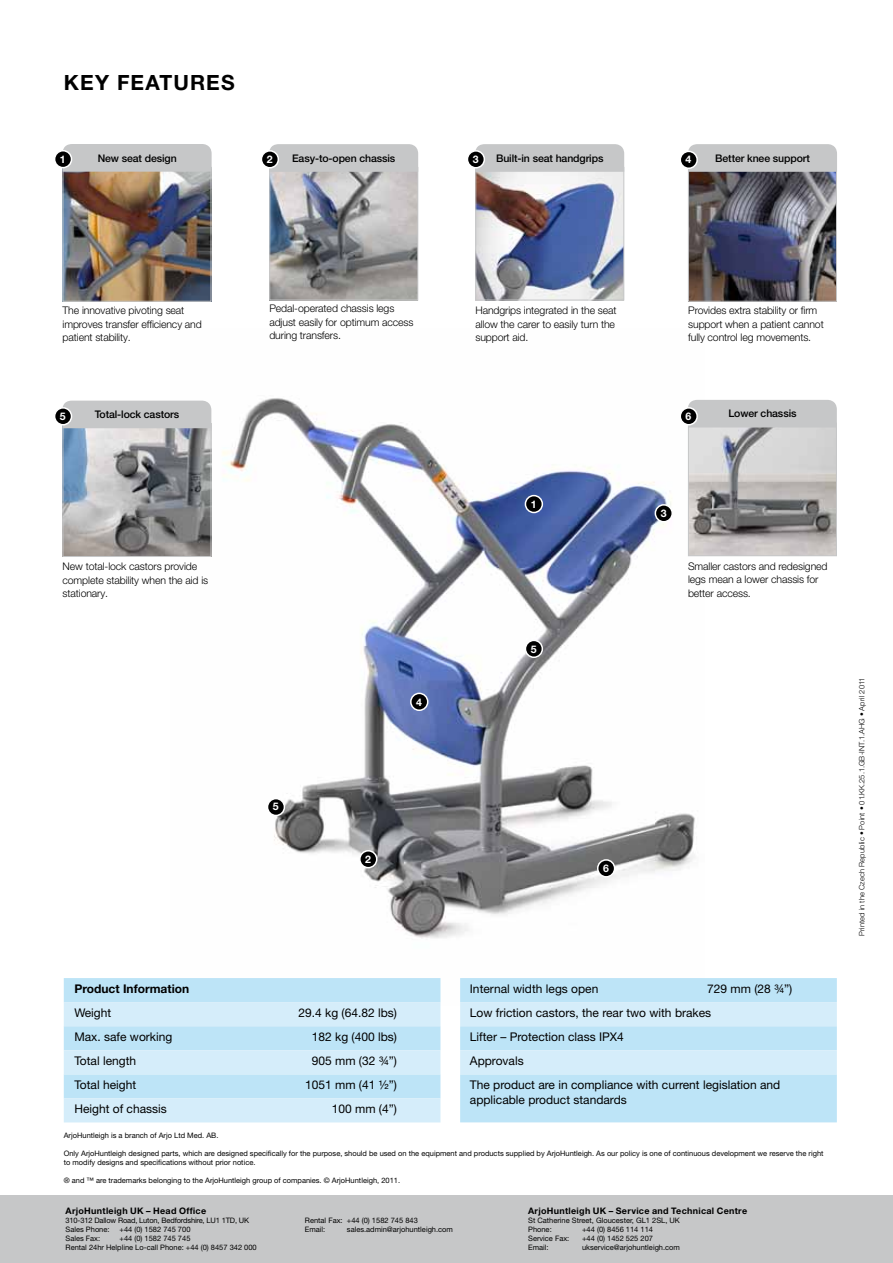
<style>
.page{position:relative;width:893px;height:1263px;background:#fff}
.page>*{position:absolute;margin:0;border:0;box-sizing:border-box;transform-origin:0 0}
.t1{font:700 21px "Helvetica Neue LT Pro";color:#000}
.t2{font:12px/24px "Helvetica Neue LT Pro";color:#000}
.t3{font:700 12px "Helvetica Neue LT Pro";color:#000}
.t4{font:300 10.5px/13.5px "Helvetica Neue LT Pro";letter-spacing:-.01em;color:#000}
.t5{font:500 10.5px "Helvetica Neue LT Pro";letter-spacing:-.01em;color:#000}
.t6{font:700 10.5px "Helvetica Neue LT Pro";color:#fff}
.t7{font:700 9px "Helvetica Neue LT Pro";letter-spacing:.03em;color:#000}
.t8{font:7.5px/9px "Helvetica Neue LT Pro";color:#000}
.t9{font:300 7.5px "Helvetica Neue LT Pro";letter-spacing:.02em;color:#000}
.t10{font:7.5px/9px "Helvetica Neue LT Pro";letter-spacing:-.02em;color:#000}
</style>
<div class="page">
<img style="left:171px;top:398px;width:534px;height:607px">
<div style="left:0;top:1195px;width:893px;height:68px;background:#c6c7c8"></div>
<img style="left:271px;top:172px;width:145px;height:126px">
<div style="left:269px;top:167px;width:149px;height:133px;border:1px solid #c6c7c8"></div>
<img style="left:477px;top:172px;width:145px;height:126px">
<div style="left:475px;top:167px;width:149px;height:133px;border:1px solid #c6c7c8"></div>
<img style="left:65px;top:172px;width:144px;height:128px">
<div style="left:63px;top:167px;width:148px;height:135px;border:1px solid #c6c7c8"></div>
<img style="left:65px;top:428px;width:144px;height:127px">
<div style="left:63px;top:423px;width:148px;height:134px;border:1px solid #c6c7c8"></div>
<img style="left:690px;top:427px;width:145px;height:127px">
<div style="left:688px;top:423px;width:149px;height:133px;border:1px solid #c6c7c8"></div>
<img style="left:690px;top:172px;width:145px;height:128px">
<div style="left:688px;top:168px;width:149px;height:134px;border:1px solid #c6c7c8"></div>
<div style="left:269px;top:144px;width:149px;height:28px;background:#c6c7c8"></div>
<div style="left:475px;top:144px;width:149px;height:28px;background:#c6c7c8"></div>
<div style="left:63px;top:144px;width:149px;height:28px;background:#c6c7c8"></div>
<div style="left:688px;top:144px;width:149px;height:28px;background:#c6c7c8"></div>
<div style="left:63px;top:401px;width:148px;height:27px;background:#c6c7c8"></div>
<div style="left:688px;top:400px;width:149px;height:27px;background:#c6c7c8"></div>
<div style="left:360px;top:851px;width:17px;height:17px;background:#000;border-radius:50%"></div>
<div style="left:359px;top:850px;width:18px;height:18px;border:2px solid #fff;border-radius:50%"></div>
<div style="left:525px;top:496px;width:17px;height:16px;background:#000;border-radius:50%"></div>
<div style="left:525px;top:495px;width:18px;height:18px;border:2px solid #fff;border-radius:50%"></div>
<div style="left:655px;top:505px;width:17px;height:17px;background:#000;border-radius:50%"></div>
<div style="left:655px;top:504px;width:18px;height:18px;border:2px solid #fff;border-radius:50%"></div>
<div style="left:411px;top:693px;width:17px;height:17px;background:#000;border-radius:50%"></div>
<div style="left:410px;top:693px;width:18px;height:18px;border:2px solid #fff;border-radius:50%"></div>
<div style="left:525px;top:640px;width:17px;height:17px;background:#000;border-radius:50%"></div>
<div style="left:525px;top:640px;width:18px;height:18px;border:2px solid #fff;border-radius:50%"></div>
<div style="left:680px;top:408px;width:17px;height:17px;background:#000;border-radius:50%"></div>
<div style="left:679px;top:407px;width:19px;height:18px;border:2px solid #fff;border-radius:50%"></div>
<div style="left:598px;top:860px;width:17px;height:17px;background:#000;border-radius:50%"></div>
<div style="left:597px;top:859px;width:18px;height:18px;border:2px solid #fff;border-radius:50%"></div>
<div style="left:64px;top:978px;width:376px;height:24px;background:#bde4f7"></div>
<svg style="left:64px;top:1002px;width:376px;height:120px;background:#cbe9f8"></svg>
<div style="left:460px;top:978px;width:377px;height:144px;background:#bde4f7"></div>
<svg style="left:460px;top:1002px;width:377px;height:72px;background:#cdeaf9"></svg>
<div style="left:267px;top:798px;width:17px;height:17px;background:#000;border-radius:50%"></div>
<div style="left:267px;top:798px;width:18px;height:18px;border:2px solid #fff;border-radius:50%"></div>
<div style="left:261px;top:151px;width:17px;height:17px;background:#000;border-radius:50%"></div>
<div style="left:261px;top:150px;width:18px;height:18px;border:2px solid #fff;border-radius:50%"></div>
<div style="left:467px;top:151px;width:17px;height:17px;background:#000;border-radius:50%"></div>
<div style="left:467px;top:150px;width:18px;height:18px;border:2px solid #fff;border-radius:50%"></div>
<div style="left:55px;top:151px;width:17px;height:17px;background:#000;border-radius:50%"></div>
<div style="left:54px;top:150px;width:18px;height:18px;border:2px solid #fff;border-radius:50%"></div>
<div style="left:680px;top:151px;width:17px;height:17px;background:#000;border-radius:50%"></div>
<div style="left:679px;top:151px;width:19px;height:18px;border:2px solid #fff;border-radius:50%"></div>
<div style="left:55px;top:408px;width:17px;height:17px;background:#000;border-radius:50%"></div>
<div style="left:54px;top:407px;width:18px;height:18px;border:2px solid #fff;border-radius:50%"></div>
<h1 class="t1" style="left:64px;top:70px;width:68px">KEY FEAT</h1>
<h1 class="t1" style="left:173px;top:70px;width:63px">URES</h1>
<h3 class="t5" style="left:98px;top:152px;width:81px">New seat design</h3>
<h3 class="t5" style="left:292px;top:152px;width:105px">Easy-to-open chassis</h3>
<h3 class="t5" style="left:496px;top:152px;width:109px">Built-in seat handgrips</h3>
<h3 class="t6" style="left:60px;top:152px;width:7px">1</h3>
<h3 class="t6" style="left:267px;top:152px;width:7px">2</h3>
<h3 class="t6" style="left:473px;top:152px;width:7px">3</h3>
<h3 class="t6" style="left:686px;top:153px;width:7px">4</h3>
<h3 class="t5" style="left:715px;top:152px;width:96px">Better knee support</h3>
<h3 class="t4" style="left:63px;top:303px;width:141px">The innovative pivoting seat improves transfer efficiency and patient stability.</h3>
<h3 class="t4" style="left:269px;top:302px;width:146px">Pedal-operated chassis legs adjust easily for optimum access during transfers.</h3>
<h3 class="t4" style="left:475px;top:303px;width:143px">Handgrips integrated in the seat allow the carer to easily turn the support aid.</h3>
<h3 class="t4" style="left:688px;top:303px;width:137px">Provides extra stability or firm support when a patient cannot fully control leg movements.</h3>
<h3 class="t6" style="left:60px;top:409px;width:7px">5</h3>
<h3 class="t5" style="left:95px;top:408px;width:86px">Total-lock castors</h3>
<h3 class="t6" style="left:686px;top:410px;width:7px">6</h3>
<h3 class="t5" style="left:728px;top:407px;width:70px">Lower chassis</h3>
<h3 class="t4" style="left:63px;top:560px;width:147px">New total-lock castors provide complete stability when the aid is stationary.</h3>
<h3 class="t6" style="left:273px;top:800px;width:7px">5</h3>
<h3 class="t6" style="left:416px;top:695px;width:7px">4</h3>
<h3 class="t6" style="left:365px;top:852px;width:7px">2</h3>
<h2 class="t3" style="left:74px;top:982px;width:116px">Product Information</h2>
<h2 class="t2" style="left:74px;top:1001px;width:38px">Weight</h2>
<h2 class="t2" style="left:298px;top:1001px;width:100px">29.4 kg (64.82 lbs)</h2>
<h2 class="t2" style="left:74px;top:1025px;width:99px">Max. safe working</h2>
<h2 class="t2" style="left:312px;top:1025px;width:87px">182 kg (400 lbs)</h2>
<h2 class="t2" style="left:74px;top:1049px;width:63px">Total length</h2>
<h2 class="t2" style="left:312px;top:1049px;width:87px">905 mm (32 ¾”)</h2>
<h2 class="t2" style="left:74px;top:1073px;width:63px">Total height</h2>
<h2 class="t2" style="left:305px;top:1073px;width:93px">1051 mm (41 ½”)</h2>
<h2 class="t2" style="left:74px;top:1097px;width:94px">Height of chassis</h2>
<h2 class="t2" style="left:332px;top:1097px;width:67px">100 mm (4”)</h2>
<h3 class="t6" style="left:531px;top:497px;width:7px">1</h3>
<h3 class="t6" style="left:531px;top:642px;width:7px">5</h3>
<h3 class="t6" style="left:661px;top:507px;width:7px">3</h3>
<h3 class="t4" style="left:688px;top:559px;width:141px">Smaller castors and redesigned legs mean a lower chassis for better access.</h3>
<h3 class="t6" style="left:603px;top:862px;width:7px">6</h3>
<h2 class="t2" style="left:470px;top:977px;width:324px;text-indent:237px">729 mm (28 ¾”)<br>Low friction castors, the rear two with brakes<br>Lifter – Protection class IPX4<br>Approvals<br>The product are in compliance with current legislation and</h2>
<h2 class="t2" style="left:470px;top:1088px;width:158px">applicable product standards</h2>
<h2 class="t2" style="left:470px;top:977px;width:130px">Internal width legs open</h2>
<p class="t8" style="left:64px;top:1131px;width:156px">ArjoHuntleigh is a branch of Arjo Ltd Med. AB.</p>
<p class="t8" style="left:64px;top:1149px;width:761px">Only ArjoHuntleigh designed parts, which are designed specifically for the purpose, should be used on the equipment and products supplied by ArjoHuntleigh. As our policy is one of continuous development we reserve the right to modify designs and specifications without prior notice.</p>
<p class="t8" style="left:64px;top:1176px;width:338px">® and ™ are trademarks belonging to the ArjoHuntleigh group of companies. © ArjoHuntleigh, 2011.</p>
<p class="t7" style="left:66px;top:1205px;width:142px">ArjoHuntleigh UK – Head Office</p>
<p class="t10" style="left:66px;top:1216px;width:185px">310-312 Dallow Road, Luton, Bedfordshire, LU1 1TD, UK<br>Sales Phone:</p>
<p class="t8" style="left:120px;top:1225px;width:72px">+44 (0) 1582 745 700</p>
<p class="t8" style="left:66px;top:1234px;width:36px">Sales Fax:</p>
<p class="t8" style="left:66px;top:1234px;width:193px;text-indent:54px">+44 (0) 1582 745 745<br>Rental 24hr Helpline Lo-call Phone: +44 (0) 8457 342 000</p>
<p class="t8" style="left:305px;top:1216px;width:114px">Rental Fax: +44 (0) 1582 745 843<br>Email:</p>
<p class="t8" style="left:347px;top:1225px;width:108px">sales.admin@arjohuntleigh.com</p>
<p class="t7" style="left:528px;top:1205px;width:221px">ArjoHuntleigh UK – Service and Technical Centre</p>
<p class="t8" style="left:528px;top:1216px;width:153px">St Catherine Street, Gloucester, GL1 2SL, UK<br>Phone:</p>
<p class="t8" style="left:582px;top:1225px;width:72px">+44 (0) 8456 114 114</p>
<p class="t8" style="left:528px;top:1234px;width:43px">Service Fax:</p>
<p class="t8" style="left:582px;top:1234px;width:72px">+44 (0) 1452 525 207</p>
<p class="t8" style="left:528px;top:1243px;width:22px">Email:</p>
<p class="t8" style="left:582px;top:1243px;width:99px">ukservice@arjohuntleigh.com</p>
<p class="t9" style="left:857px;top:936px;width:260px;rotate:-90deg">Printed in the Czech Republic • Point • 01.KK.25.1.GB-INT.1.AHG • April 2011</p>
</div>
